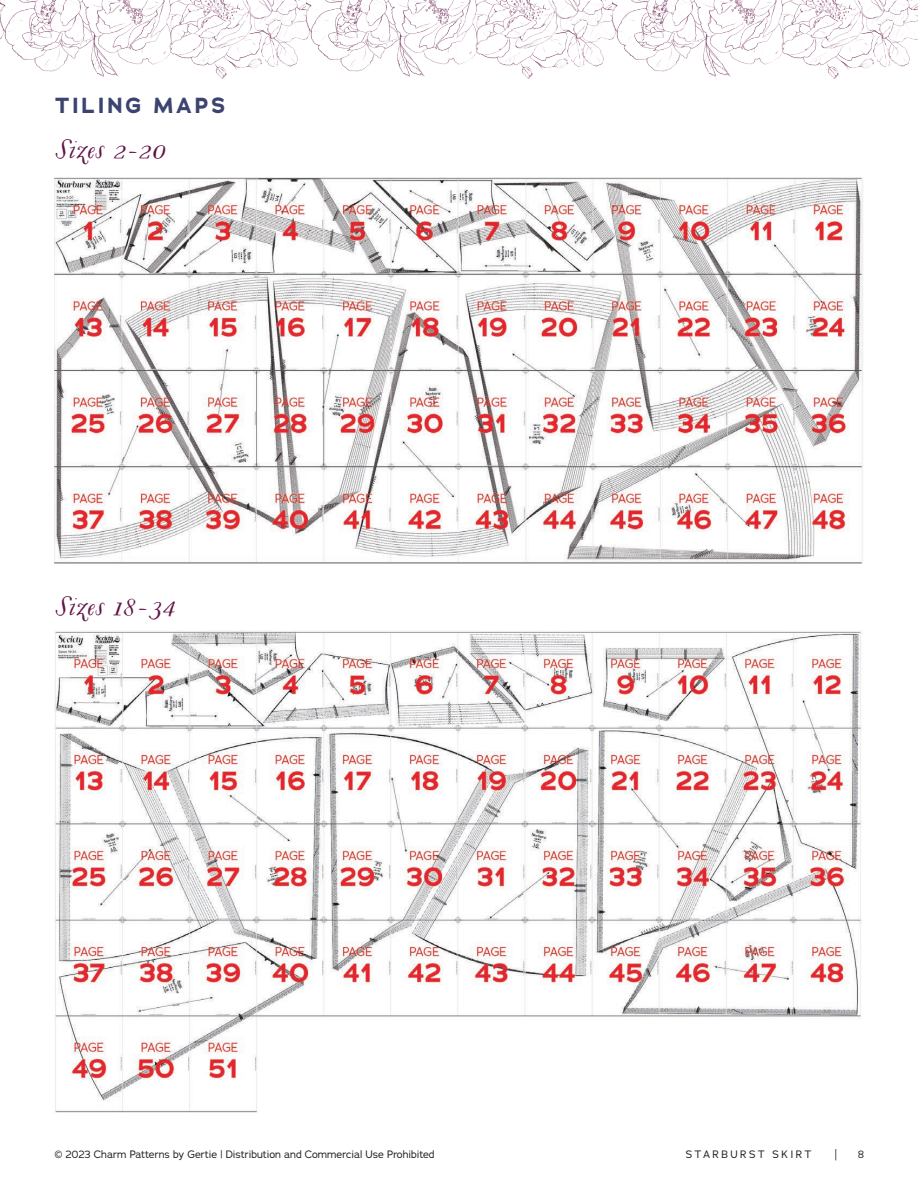
<style>
.page{position:relative;width:918px;height:1188px;background:#fff}
.page>*{position:absolute;margin:0;border:0;box-sizing:border-box;transform-origin:0 0}
.Body_subhead_Woolen{font:40.5px "Woolen";letter-spacing:-.01em;color:#611346}
.Section_subhead{font:700 21.75px "Adrianna";letter-spacing:.13em;color:#3d4371}
.t1{font:14.7px "Adrianna";color:#231f20;scale:.71 1}
.t2{font:10.5px "Adrianna";color:#231f20}
.t3{font:10.5px "Adrianna";letter-spacing:.23em;color:#231f20}
</style>
<div class="page">
<img style="left:0;top:0;width:918px;height:78px">
<img style="left:55px;top:177px;width:808px;height:387px">
<img style="left:55px;top:630px;width:806px;height:482px">
<p class="Section_subhead" style="left:55px;top:91px;width:172px">TILING MAPS</p>
<p class="Body_subhead_Woolen" style="left:55px;top:131px;width:113px">Sizes 2-20</p>
<p class="Body_subhead_Woolen" style="left:55px;top:588px;width:122px">Sizes 18-34</p>
<p class="t3" style="left:686px;top:1148px;width:127px">STARBURST SKIRT</p>
<h3 class="t1" style="left:835px;top:1145px;width:5px">|</h3>
<p class="t2" style="left:55px;top:1148px;width:381px">© 2023 Charm Patterns by Gertie | Distribution and Commercial Use Prohibited</p>
<p class="t2" style="left:858px;top:1148px;width:7px">8</p>
</div>
